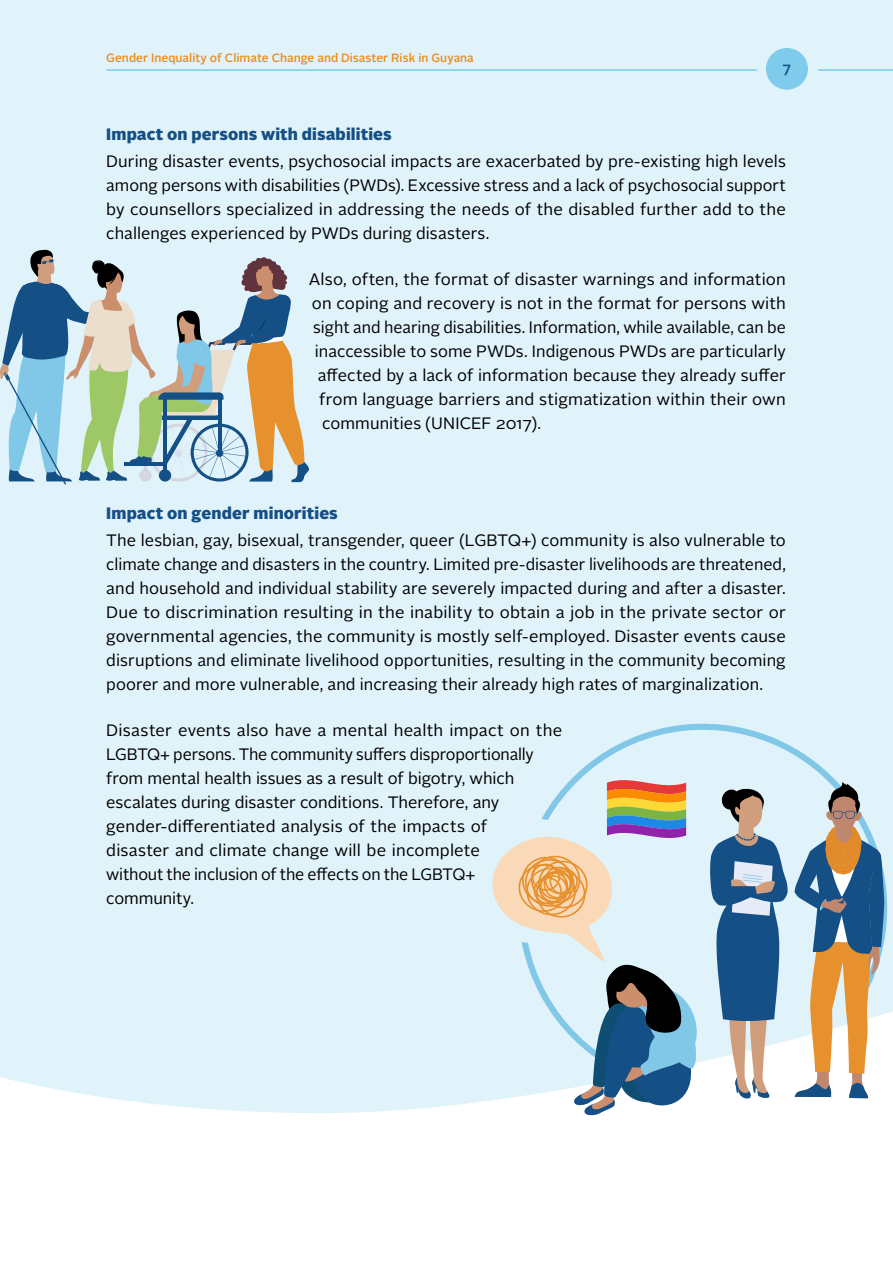
<style>
.page{position:relative;width:893px;height:1263px;background:#fff}
.page>*{position:absolute;margin:0;border:0;box-sizing:border-box;transform-origin:0 0}
.t1{font:16.5px/24px "Alright Sans";color:#000;text-align:justify}
.t2{font:900 16.5px "Alright Sans";letter-spacing:.005em;color:#144f85}
.t3{font:500 15px "Alright Sans";color:#0f548a}
.t4{font:500 12px "Alright Sans";color:#ea8d1c}
</style>
<div class="page">
<div style="left:0;top:0;width:893px;height:1113px;background:#e0f2fa"></div>
<div style="left:766px;top:48px;width:42px;height:42px;background:#7ecbeb;border-radius:50%"></div>
<hr style="left:106px;top:69px;width:651px;height:2px;background:#7ecbeb">
<hr style="left:818px;top:69px;width:75px;height:2px;background:#7ecbeb">
<svg style="left:0;top:250px;width:310px;height:235px;background:#b2c3c2"></svg>
<svg style="left:541px;top:716px;width:352px;height:271px;background:#d9eff8"></svg>
<svg style="left:710px;top:786px;width:78px;height:313px;background:#8ba3b7"></svg>
<svg style="left:795px;top:782px;width:90px;height:316px;background:#afaca3"></svg>
<svg style="left:488px;top:774px;width:210px;height:342px;background:#c3cdcf"></svg>
<p class="t4" style="left:106px;top:50px;width:369px">Gender Inequality of Climate Change and Disaster Risk in Guyana</p>
<p class="t3" style="left:783px;top:57px;width:10px">7</p>
<p class="t2" style="left:106px;top:123px;width:287px">Impact on persons with disabilities</p>
<p class="t1" style="left:106px;top:150px;width:681px">During disaster events, psychosocial impacts are exacerbated by pre-existing high levels among persons with disabilities (PWDs). Excessive stress and a lack of psychosocial support by counsellors specialized in addressing the needs of the disabled further add to the challenges experienced by PWDs during disasters.</p>
<p class="t1" style="left:309px;top:267px;width:479px">Also, often, the format of disaster warnings and information</p>
<p class="t1" style="left:312px;top:291px;width:476px">on coping and recovery is not in the format for persons with</p>
<p class="t1" style="left:313px;top:315px;width:474px">sight and hearing disabilities. Information, while available, can be</p>
<p class="t1" style="left:315px;top:339px;width:473px">inaccessible to some PWDs. Indigenous PWDs are particularly</p>
<p class="t1" style="left:318px;top:363px;width:469px">affected by a lack of information because they already suffer</p>
<p class="t1" style="left:319px;top:387px;width:468px">from language barriers and stigmatization within their own</p>
<p class="t1" style="left:322px;top:411px;width:220px">communities (UNICEF 2017).</p>
<p class="t2" style="left:106px;top:502px;width:233px">Impact on gender minorities</p>
<p class="t1" style="left:106px;top:529px;width:681px">The lesbian, gay, bisexual, transgender, queer (LGBTQ+) community is also vulnerable to climate change and disasters in the country. Limited pre-disaster livelihoods are threatened, and household and individual stability are severely impacted during and after a disaster.<br>Due to discrimination resulting in the inability to obtain a job in the private sector or governmental agencies, the community is mostly self-employed. Disaster events cause disruptions and eliminate livelihood opportunities, resulting in the community becoming poorer and more vulnerable, and increasing their already high rates of marginalization.</p>
<p class="t1" style="left:106px;top:718px;width:457px;text-align:left">Disaster events also have a mental health impact on the LGBTQ+ persons. The community suffers disproportionally from mental health issues as a result of bigotry, which escalates during disaster conditions. Therefore, any gender-differentiated analysis of the impacts of<br>disaster and climate change will be incomplete<br>without the inclusion of the effects on the LGBTQ+ community.</p>
</div>
